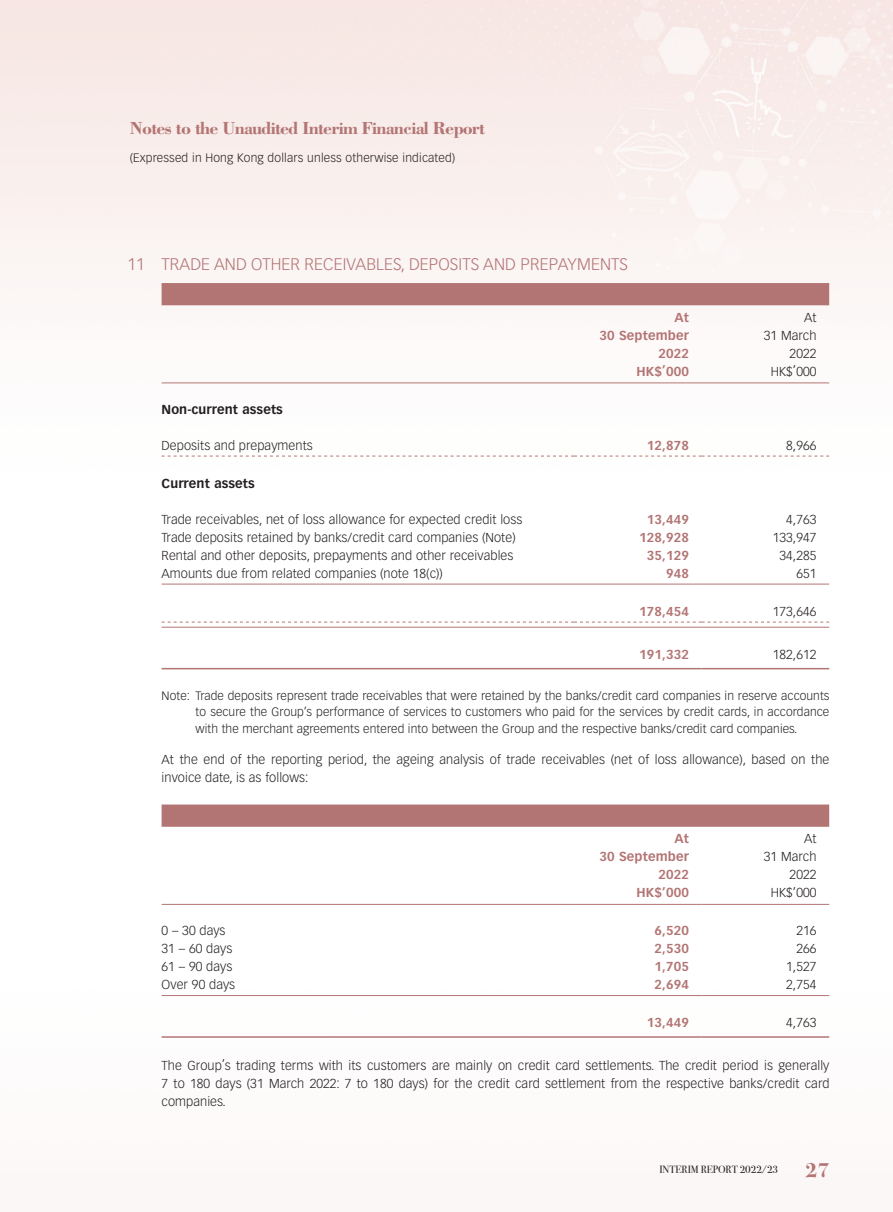
<style>
.page{position:relative;width:893px;height:1212px;background:#fff}
.page>*{position:absolute;margin:0;border:0;box-sizing:border-box;transform-origin:0 0}
.t1{font:700 21px "Bodoni Svty Two ITCTT";color:#b37574}
.t2{font:700 18px "Bodoni Std";letter-spacing:-.04em;color:#b37574}
.t3{font:300 16.5px "Vectora LT Std";letter-spacing:.01em;color:#b37574}
.t4{font:300 12.75px/18px "Vectora LT Std";letter-spacing:.01em;color:#231f20;text-align:right}
.t5{font:700 12.75px/18px "Vectora LT Std";letter-spacing:.01em;color:#b37574;text-align:right}
.t6{font:700 12.75px "Vectora LT Std";letter-spacing:.01em;color:#231f20}
.t7{font:300 12px/16.5px "Vectora LT Std";letter-spacing:.01em;color:#231f20;text-align:justify}
.t8{font:10.5px "Bodoni Svty Two ITCTT";letter-spacing:-.005em;color:#231f20}
</style>
<div class="page">
<div style="left:162px;top:283px;width:667px;height:22px;background:#b37574"></div>
<hr style="left:162px;top:382px;width:412px;height:1px;background:#b37574">
<hr style="left:574px;top:382px;width:128px;height:1px;background:#b37574">
<hr style="left:702px;top:382px;width:127px;height:1px;background:#b37574">
<svg style="left:162px;top:456px;width:667px;height:1px"></svg>
<hr style="left:162px;top:584px;width:412px;height:1px;background:#b37574">
<hr style="left:574px;top:584px;width:128px;height:1px;background:#b37574">
<hr style="left:702px;top:584px;width:127px;height:1px;background:#b37574">
<svg style="left:162px;top:622px;width:667px;height:1px"></svg>
<hr style="left:162px;top:627px;width:412px;height:1px;background:#b37574">
<hr style="left:574px;top:627px;width:128px;height:1px;background:#b37574">
<hr style="left:702px;top:627px;width:127px;height:1px;background:#b37574">
<hr style="left:162px;top:668px;width:412px;height:1px;background:#b37574">
<hr style="left:574px;top:668px;width:128px;height:1px;background:#b37574">
<hr style="left:702px;top:668px;width:127px;height:1px;background:#b37574">
<svg style="left:162px;top:804px;width:667px;height:23px;background:#b57978"></svg>
<hr style="left:162px;top:904px;width:412px;height:1px;background:#b37574">
<hr style="left:574px;top:904px;width:128px;height:1px;background:#b37574">
<hr style="left:702px;top:904px;width:127px;height:1px;background:#b37574">
<hr style="left:162px;top:995px;width:412px;height:1px;background:#b37574">
<hr style="left:574px;top:995px;width:128px;height:1px;background:#b37574">
<hr style="left:702px;top:995px;width:127px;height:1px;background:#b37574">
<hr style="left:162px;top:1036px;width:412px;height:2px;background:#b37574">
<hr style="left:574px;top:1036px;width:128px;height:2px;background:#b37574">
<hr style="left:702px;top:1036px;width:127px;height:2px;background:#b37574">
<h2 class="t2" style="left:130px;top:117px;width:357px">Notes to the Unaudited Interim Financial Report</h2>
<p class="t7" style="left:130px;top:150px;width:327px">(Expressed in Hong Kong dollars unless otherwise indicated)</p>
<p class="t3" style="left:128px;top:254px;width:502px">11 TRADE AND OTHER RECEIVABLES, DEPOSITS AND PREPAYMENTS</p>
<p class="t5" style="left:599px;top:308px;width:91px">At<br>30 September<br>2022</p>
<p class="t4" style="left:764px;top:308px;width:54px">At<br>31 March<br>2022</p>
<p class="t5" style="left:636px;top:362px;width:54px">HK$’000</p>
<p class="t4" style="left:771px;top:362px;width:47px">HK$’000</p>
<p class="t6" style="left:162px;top:401px;width:123px">Non-current assets</p>
<p class="t4" style="left:162px;top:436px;width:153px">Deposits and prepayments</p>
<p class="t5" style="left:647px;top:436px;width:44px">12,878</p>
<p class="t4" style="left:786px;top:436px;width:32px">8,966</p>
<p class="t6" style="left:162px;top:475px;width:95px">Current assets</p>
<p class="t4" style="left:162px;top:510px;width:362px">Trade receivables, net of loss allowance for expected credit loss</p>
<p class="t5" style="left:647px;top:510px;width:44px">13,449</p>
<p class="t4" style="left:786px;top:510px;width:32px">4,763</p>
<p class="t4" style="left:162px;top:528px;width:356px">Trade deposits retained by banks/credit card companies (Note)</p>
<p class="t5" style="left:639px;top:528px;width:51px">128,928</p>
<p class="t4" style="left:773px;top:528px;width:45px">133,947</p>
<p class="t4" style="left:162px;top:546px;width:353px">Rental and other deposits, prepayments and other receivables</p>
<p class="t5" style="left:647px;top:546px;width:44px">35,129</p>
<p class="t4" style="left:779px;top:546px;width:38px">34,285</p>
<p class="t4" style="left:162px;top:564px;width:283px">Amounts due from related companies (note 18(c))</p>
<p class="t5" style="left:666px;top:564px;width:24px">948</p>
<p class="t4" style="left:796px;top:564px;width:22px">651</p>
<p class="t5" style="left:639px;top:602px;width:51px">178,454</p>
<p class="t4" style="left:773px;top:602px;width:45px">173,646</p>
<p class="t5" style="left:639px;top:645px;width:51px">191,332</p>
<p class="t4" style="left:773px;top:645px;width:45px">182,612</p>
<p class="t7" style="left:196px;top:687px;width:635px;text-indent:-34px">Note: Trade deposits represent trade receivables that were retained by the banks/credit card companies in reserve accounts to secure the Group’s performance of services to customers who paid for the services by credit cards, in accordance with the merchant agreements entered into between the Group and the respective banks/credit card companies.</p>
<p class="t4" style="left:162px;top:750px;width:669px;text-align:left">At the end of the reporting period, the ageing analysis of trade receivables (net of loss allowance), based on the invoice date, is as follows:</p>
<p class="t5" style="left:599px;top:830px;width:91px">At<br>30 September<br>2022</p>
<p class="t4" style="left:764px;top:830px;width:54px">At<br>31 March<br>2022</p>
<p class="t5" style="left:636px;top:884px;width:54px">HK$’000</p>
<p class="t4" style="left:771px;top:884px;width:47px">HK$’000</p>
<p class="t4" style="left:162px;top:922px;width:65px">0 – 30 days</p>
<p class="t5" style="left:654px;top:922px;width:36px">6,520</p>
<p class="t4" style="left:796px;top:922px;width:22px">216</p>
<p class="t4" style="left:162px;top:940px;width:72px">31 – 60 days</p>
<p class="t5" style="left:654px;top:940px;width:36px">2,530</p>
<p class="t4" style="left:796px;top:940px;width:22px">266</p>
<p class="t4" style="left:162px;top:958px;width:72px">61 – 90 days</p>
<p class="t5" style="left:654px;top:958px;width:36px">1,705</p>
<p class="t4" style="left:786px;top:958px;width:32px">1,527</p>
<p class="t4" style="left:162px;top:976px;width:75px">Over 90 days</p>
<p class="t5" style="left:654px;top:976px;width:36px">2,694</p>
<p class="t4" style="left:786px;top:976px;width:32px">2,754</p>
<p class="t5" style="left:647px;top:1014px;width:44px">13,449</p>
<p class="t4" style="left:786px;top:1014px;width:32px">4,763</p>
<p class="t4" style="left:162px;top:1056px;width:669px;text-align:justify">The Group’s trading terms with its customers are mainly on credit card settlements. The credit period is generally 7 to 180 days (31 March 2022: 7 to 180 days) for the credit card settlement from the respective banks/credit card companies.</p>
<p class="t8" style="left:659px;top:1161px;width:120px">INTERIM REPORT 2022/23</p>
<h1 class="t1" style="left:806px;top:1152px;width:25px">27</h1>
</div>
